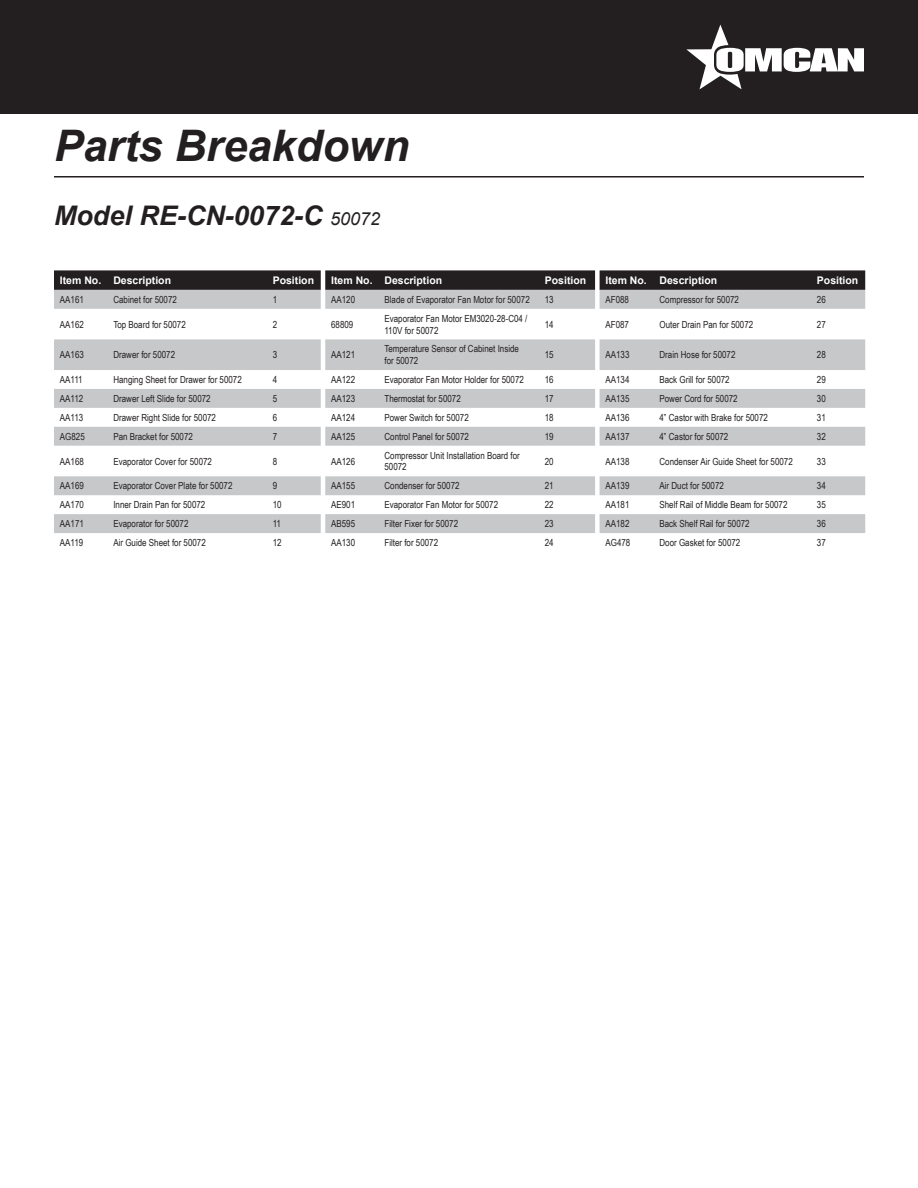
<style>
.page{position:relative;width:918px;height:1188px;background:#fff}
.page>*{position:absolute;margin:0;border:0;box-sizing:border-box;transform-origin:0 0}
.t1{font:italic 700 43.5px "Arial";color:#231f20}
.t2{font:italic 700 27px "Arial";color:#231f20}
.t3{font:700 10.5px "Arial";color:#fff}
.t4{font:9.75px/11.7px "Arial Narrow";color:#231f20}
.s1{font-weight:400;font-size:18px}
</style>
<div class="page">
<div style="left:0;top:0;width:918px;height:114px;background:#231f20"></div>
<svg style="left:686px;top:25px;width:178px;height:64px"></svg>
<hr style="left:54px;top:176px;width:810px;height:2px;background:#231f20">
<svg style="left:54px;top:270px;width:811px;height:20px;background:#2b2829"></svg>
<svg style="left:54px;top:290px;width:811px;height:243px"></svg>
<p class="t1" style="left:54px;top:116px;width:357px">Parts Breakdown</p>
<p class="t2" style="left:54px;top:198px;width:328px">Model RE-CN-0072-C <span class="s1">50072</span></p>
<p class="t3" style="left:60px;top:273px;width:43px">Item No.</p>
<p class="t3" style="left:113px;top:273px;width:59px">Description</p>
<p class="t3" style="left:273px;top:273px;width:43px">Position</p>
<p class="t3" style="left:331px;top:273px;width:43px">Item No.</p>
<p class="t3" style="left:384px;top:273px;width:59px">Description</p>
<p class="t3" style="left:545px;top:273px;width:43px">Position</p>
<p class="t3" style="left:605px;top:273px;width:43px">Item No.</p>
<p class="t3" style="left:660px;top:273px;width:59px">Description</p>
<p class="t3" style="left:817px;top:273px;width:43px">Position</p>
<p class="t4" style="left:60px;top:293px;width:26px">AA161</p>
<p class="t4" style="left:113px;top:293px;width:65px">Cabinet for 50072</p>
<p class="t4" style="left:273px;top:293px;width:6px">1</p>
<p class="t4" style="left:331px;top:293px;width:26px">AA120</p>
<p class="t4" style="left:384px;top:293px;width:147px">Blade of Evaporator Fan Motor for 50072</p>
<p class="t4" style="left:545px;top:293px;width:10px">13</p>
<p class="t4" style="left:605px;top:293px;width:25px">AF088</p>
<p class="t4" style="left:660px;top:293px;width:81px">Compressor for 50072</p>
<p class="t4" style="left:817px;top:293px;width:10px">26</p>
<p class="t4" style="left:60px;top:318px;width:26px">AA162</p>
<p class="t4" style="left:113px;top:318px;width:74px">Top Board for 50072</p>
<p class="t4" style="left:273px;top:318px;width:6px">2</p>
<p class="t4" style="left:331px;top:318px;width:24px">68809</p>
<p class="t4" style="left:384px;top:312px;width:145px">Evaporator Fan Motor EM3020-28-C04 /<br>110V for 50072</p>
<p class="t4" style="left:545px;top:318px;width:10px">14</p>
<p class="t4" style="left:605px;top:318px;width:25px">AF087</p>
<p class="t4" style="left:660px;top:318px;width:95px">Outer Drain Pan for 50072</p>
<p class="t4" style="left:817px;top:318px;width:10px">27</p>
<p class="t4" style="left:60px;top:349px;width:26px">AA163</p>
<p class="t4" style="left:113px;top:349px;width:63px">Drawer for 50072</p>
<p class="t4" style="left:273px;top:349px;width:6px">3</p>
<p class="t4" style="left:331px;top:349px;width:26px">AA121</p>
<p class="t4" style="left:384px;top:343px;width:136px">Temperature Sensor of Cabinet Inside for 50072</p>
<p class="t4" style="left:545px;top:349px;width:10px">15</p>
<p class="t4" style="left:605px;top:349px;width:26px">AA133</p>
<p class="t4" style="left:660px;top:349px;width:77px">Drain Hose for 50072</p>
<p class="t4" style="left:817px;top:349px;width:10px">28</p>
<p class="t4" style="left:60px;top:373px;width:24px">AA111</p>
<p class="t4" style="left:113px;top:373px;width:130px">Hanging Sheet for Drawer for 50072</p>
<p class="t4" style="left:273px;top:373px;width:6px">4</p>
<p class="t4" style="left:331px;top:373px;width:26px">AA122</p>
<p class="t4" style="left:384px;top:373px;width:141px">Evaporator Fan Motor Holder for 50072</p>
<p class="t4" style="left:545px;top:373px;width:10px">16</p>
<p class="t4" style="left:605px;top:373px;width:26px">AA134</p>
<p class="t4" style="left:660px;top:373px;width:72px">Back Grill for 50072</p>
<p class="t4" style="left:817px;top:373px;width:10px">29</p>
<p class="t4" style="left:60px;top:392px;width:25px">AA112</p>
<p class="t4" style="left:113px;top:392px;width:99px">Drawer Left Slide for 50072</p>
<p class="t4" style="left:273px;top:392px;width:6px">5</p>
<p class="t4" style="left:331px;top:392px;width:26px">AA123</p>
<p class="t4" style="left:384px;top:392px;width:78px">Thermostat for 50072</p>
<p class="t4" style="left:545px;top:392px;width:10px">17</p>
<p class="t4" style="left:605px;top:392px;width:26px">AA135</p>
<p class="t4" style="left:660px;top:392px;width:80px">Power Cord for 50072</p>
<p class="t4" style="left:817px;top:392px;width:10px">30</p>
<p class="t4" style="left:60px;top:411px;width:25px">AA113</p>
<p class="t4" style="left:113px;top:411px;width:104px">Drawer Right Slide for 50072</p>
<p class="t4" style="left:273px;top:411px;width:6px">6</p>
<p class="t4" style="left:331px;top:411px;width:26px">AA124</p>
<p class="t4" style="left:384px;top:411px;width:86px">Power Switch for 50072</p>
<p class="t4" style="left:545px;top:411px;width:10px">18</p>
<p class="t4" style="left:605px;top:411px;width:26px">AA136</p>
<p class="t4" style="left:660px;top:411px;width:110px">4” Castor with Brake for 50072</p>
<p class="t4" style="left:817px;top:411px;width:10px">31</p>
<p class="t4" style="left:60px;top:430px;width:26px">AG825</p>
<p class="t4" style="left:113px;top:430px;width:81px">Pan Bracket for 50072</p>
<p class="t4" style="left:273px;top:430px;width:6px">7</p>
<p class="t4" style="left:331px;top:430px;width:26px">AA125</p>
<p class="t4" style="left:384px;top:430px;width:86px">Control Panel for 50072</p>
<p class="t4" style="left:545px;top:430px;width:10px">19</p>
<p class="t4" style="left:605px;top:430px;width:26px">AA137</p>
<p class="t4" style="left:660px;top:430px;width:70px">4” Castor for 50072</p>
<p class="t4" style="left:817px;top:430px;width:10px">32</p>
<p class="t4" style="left:60px;top:455px;width:26px">AA168</p>
<p class="t4" style="left:113px;top:455px;width:100px">Evaporator Cover for 50072</p>
<p class="t4" style="left:273px;top:455px;width:6px">8</p>
<p class="t4" style="left:331px;top:455px;width:26px">AA126</p>
<p class="t4" style="left:384px;top:449px;width:137px">Compressor Unit Installation Board for<br>50072</p>
<p class="t4" style="left:545px;top:455px;width:10px">20</p>
<p class="t4" style="left:605px;top:455px;width:26px">AA138</p>
<p class="t4" style="left:660px;top:455px;width:135px">Condenser Air Guide Sheet for 50072</p>
<p class="t4" style="left:817px;top:455px;width:10px">33</p>
<p class="t4" style="left:60px;top:480px;width:26px">AA169</p>
<p class="t4" style="left:113px;top:480px;width:121px">Evaporator Cover Plate for 50072</p>
<p class="t4" style="left:273px;top:480px;width:6px">9</p>
<p class="t4" style="left:331px;top:480px;width:26px">AA155</p>
<p class="t4" style="left:384px;top:480px;width:77px">Condenser for 50072</p>
<p class="t4" style="left:545px;top:480px;width:10px">21</p>
<p class="t4" style="left:605px;top:480px;width:26px">AA139</p>
<p class="t4" style="left:660px;top:480px;width:66px">Air Duct for 50072</p>
<p class="t4" style="left:817px;top:480px;width:10px">34</p>
<p class="t4" style="left:60px;top:499px;width:26px">AA170</p>
<p class="t4" style="left:113px;top:499px;width:94px">Inner Drain Pan for 50072</p>
<p class="t4" style="left:273px;top:499px;width:10px">10</p>
<p class="t4" style="left:331px;top:499px;width:26px">AE901</p>
<p class="t4" style="left:384px;top:499px;width:115px">Evaporator Fan Motor for 50072</p>
<p class="t4" style="left:545px;top:499px;width:10px">22</p>
<p class="t4" style="left:605px;top:499px;width:26px">AA181</p>
<p class="t4" style="left:660px;top:499px;width:129px">Shelf Rail of Middle Beam for 50072</p>
<p class="t4" style="left:817px;top:499px;width:10px">35</p>
<p class="t4" style="left:60px;top:518px;width:26px">AA171</p>
<p class="t4" style="left:113px;top:518px;width:77px">Evaporator for 50072</p>
<p class="t4" style="left:273px;top:518px;width:10px">11</p>
<p class="t4" style="left:331px;top:518px;width:26px">AB595</p>
<p class="t4" style="left:384px;top:518px;width:75px">Filter Fixer for 50072</p>
<p class="t4" style="left:545px;top:518px;width:10px">23</p>
<p class="t4" style="left:605px;top:518px;width:26px">AA182</p>
<p class="t4" style="left:660px;top:518px;width:92px">Back Shelf Rail for 50072</p>
<p class="t4" style="left:817px;top:518px;width:10px">36</p>
<p class="t4" style="left:60px;top:536px;width:25px">AA119</p>
<p class="t4" style="left:113px;top:536px;width:94px">Air Guide Sheet for 50072</p>
<p class="t4" style="left:273px;top:536px;width:10px">12</p>
<p class="t4" style="left:331px;top:536px;width:26px">AA130</p>
<p class="t4" style="left:384px;top:536px;width:55px">Filter for 50072</p>
<p class="t4" style="left:545px;top:536px;width:10px">24</p>
<p class="t4" style="left:605px;top:536px;width:26px">AG478</p>
<p class="t4" style="left:660px;top:536px;width:82px">Door Gasket for 50072</p>
<p class="t4" style="left:817px;top:536px;width:10px">37</p>
</div>
